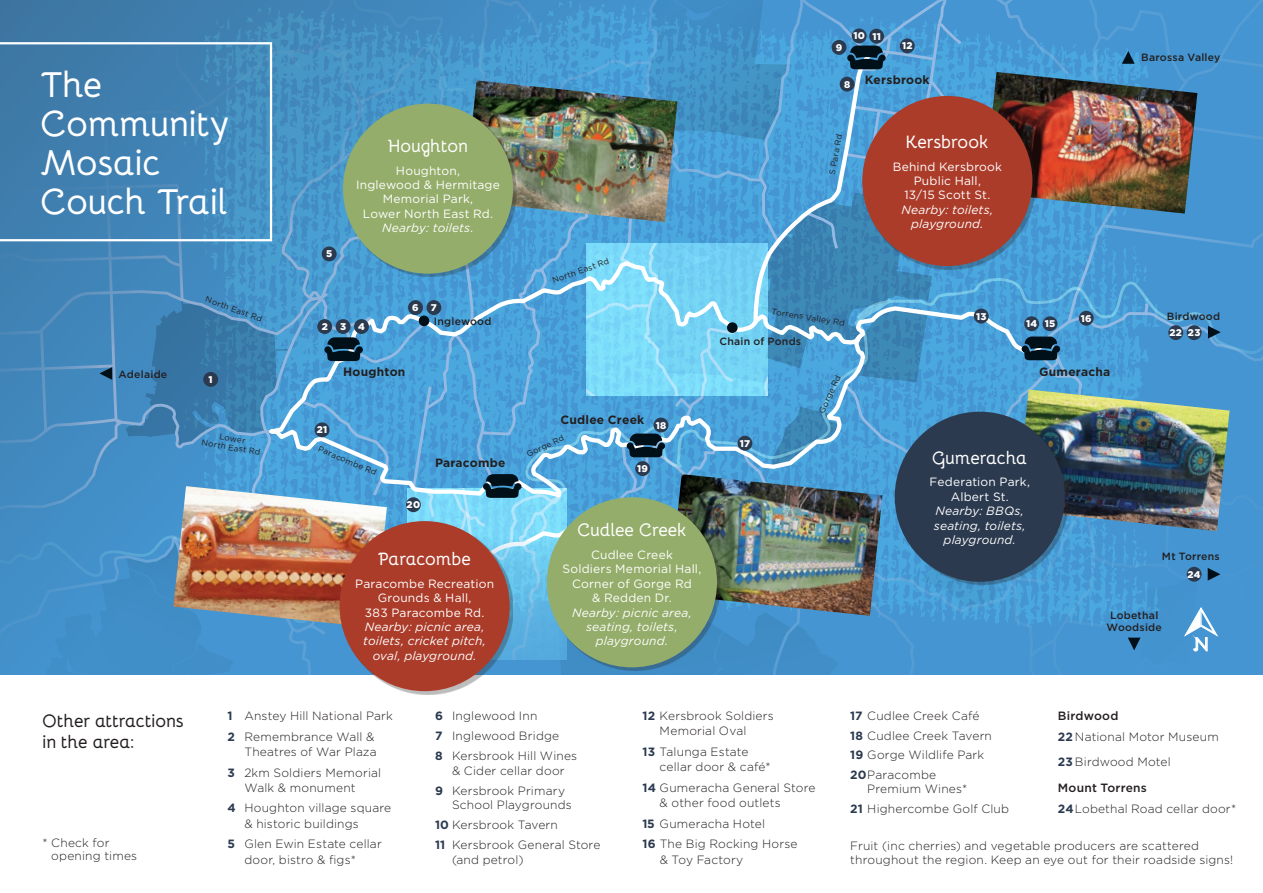
<style>
.page{position:relative;width:1263px;height:893px;background:#fff}
.page>*{position:absolute;margin:0;border:0;box-sizing:border-box;transform-origin:0 0}
.t1{font:700 36.15px/39px "Bellota";letter-spacing:-.025em;color:#fff}
.t2{font:700 19.5px "Bellota";color:#fff}
.t3{font:700 18px "Bellota";letter-spacing:-.02em;color:#fff}
.t4{font:700 18px/21.6px "Bellota";letter-spacing:-.02em;color:#231f20}
.t5{font:300 12px/20.5px "Gotham";letter-spacing:.015em;color:#231f20}
.t6{font:12px/14.4px "Gotham";letter-spacing:.015em;color:#fff;text-align:center}
.t7{font:italic 12px/14.4px "Gotham";letter-spacing:.01em;color:#fff;text-align:center}
.t8{font:700 12px "Gotham";letter-spacing:.02em;color:#231f20}
.t9{font:500 10.5px/12.6px "Gotham";letter-spacing:.02em;color:#231f20;text-align:center}
.t10{font:900 9.75px "Gotham";letter-spacing:.03em;color:#fff}
.t11{font:8.25px/9px "Gotham";color:#231f20;text-align:center}
.s1{font-weight:700;color:#2b3a4f}
.s2{font-weight:500}
</style>
<div class="page">
<div style="left:342px;top:524px;width:171px;height:170px;background:#231f20;opacity:.3"></div>
<div style="left:340px;top:521px;width:170px;height:170px;background:#ab3c2a;border-radius:50%"></div>
<img style="left:0;top:0;width:1263px;height:675px">
<p class="t10" style="left:853px;top:29px;width:29px">10 11</p>
<p class="t10" style="left:836px;top:41px;width:8px">9</p>
<p class="t10" style="left:902px;top:39px;width:12px">12</p>
<p class="t9" style="left:1141px;top:51px;width:81px">Barossa Valley</p>
<h1 class="t1" style="left:41px;top:63px;width:190px">The<br>Community<br>Mosaic<br>Couch Trail</h1>
<h3 class="t3" style="left:388px;top:131px;width:82px">Houghton</h3>
<p class="t6" style="left:356px;top:163px;width:145px">Houghton,<br>Inglewood &amp; Hermitage<br>Memorial Park,<br>Lower North East Rd.</p>
<p class="t7" style="left:382px;top:221px;width:93px">Nearby: toilets.</p>
<p class="t10" style="left:844px;top:77px;width:8px">8</p>
<p class="t8" style="left:865px;top:71px;width:66px">Kersbrook</p>
<p class="t11" style="left:827px;top:173px;width:42px;rotate:-79deg">S Para Rd</p>
<h3 class="t3" style="left:906px;top:127px;width:84px">Kersbrook</h3>
<p class="t6" style="left:893px;top:159px;width:111px">Behind Kersbrook<br>Public Hall,<br>13/15 Scott St.</p>
<p class="t7" style="left:901px;top:202px;width:93px">Nearby: toilets, playground.</p>
<p class="t10" style="left:326px;top:247px;width:8px">5</p>
<p class="t11" style="left:551px;top:276px;width:61px;rotate:-19deg">North East Rd</p>
<p class="t11" style="left:208px;top:294px;width:61px;rotate:20deg">North East Rd</p>
<p class="t10" style="left:412px;top:301px;width:8px">6</p>
<p class="t10" style="left:431px;top:301px;width:7px">7</p>
<p class="t11" style="left:773px;top:306px;width:76px;rotate:10deg">Torrens Valley Rd</p>
<p class="t10" style="left:976px;top:309px;width:12px">13</p>
<p class="t9" style="left:434px;top:315px;width:59px">Inglewood</p>
<p class="t10" style="left:322px;top:320px;width:8px">2</p>
<p class="t10" style="left:1026px;top:317px;width:13px">14</p>
<p class="t10" style="left:340px;top:320px;width:8px">3</p>
<p class="t10" style="left:1045px;top:317px;width:12px">15</p>
<p class="t10" style="left:358px;top:320px;width:8px">4</p>
<p class="t9" style="left:719px;top:334px;width:83px">Chain of Ponds</p>
<p class="t10" style="left:1081px;top:311px;width:12px">16</p>
<p class="t9" style="left:1167px;top:309px;width:55px">Birdwood</p>
<p class="t10" style="left:1169px;top:326px;width:14px">22</p>
<p class="t10" style="left:1188px;top:326px;width:14px">23</p>
<p class="t9" style="left:119px;top:368px;width:50px">Adelaide</p>
<p class="t10" style="left:209px;top:373px;width:6px">1</p>
<p class="t8" style="left:343px;top:364px;width:64px">Houghton</p>
<p class="t11" style="left:817px;top:410px;width:42px;rotate:-65deg">Gorge Rd</p>
<p class="t8" style="left:1039px;top:364px;width:73px">Gumeracha</p>
<p class="t11" style="left:204px;top:428px;width:61px;rotate:10deg">Lower<br>North East Rd</p>
<p class="t10" style="left:317px;top:423px;width:12px">21</p>
<p class="t11" style="left:321px;top:444px;width:64px;rotate:23deg">Paracombe Rd</p>
<p class="t10" style="left:407px;top:498px;width:15px">20</p>
<p class="t8" style="left:435px;top:454px;width:72px">Paracombe</p>
<h3 class="t3" style="left:378px;top:544px;width:95px">Paracombe</h3>
<p class="t6" style="left:355px;top:576px;width:140px">Paracombe Recreation<br>Grounds &amp; Hall,<br>383 Paracombe Rd.</p>
<p class="t7" style="left:363px;top:619px;width:124px">Nearby: picnic area, toilets, cricket pitch, oval, playground.</p>
<p class="t8" style="left:560px;top:412px;width:85px">Cudlee Creek</p>
<p class="t11" style="left:525px;top:450px;width:42px;rotate:-26deg">Gorge Rd</p>
<p class="t10" style="left:637px;top:462px;width:12px">19</p>
<p class="t10" style="left:656px;top:418px;width:12px">18</p>
<h3 class="t3" style="left:577px;top:516px;width:111px">Cudlee Creek</h3>
<p class="t6" style="left:563px;top:547px;width:140px">Cudlee Creek<br>Soldiers Memorial Hall,<br>Corner of Gorge Rd<br>&amp; Redden Dr.</p>
<p class="t7" style="left:572px;top:605px;width:121px">Nearby: picnic area, seating, toilets, playground.</p>
<p class="t10" style="left:740px;top:437px;width:12px">17</p>
<h3 class="t3" style="left:932px;top:443px;width:97px">Gumeracha</h3>
<p class="t6" style="left:929px;top:475px;width:102px">Federation Park,<br>Albert St.</p>
<p class="t7" style="left:934px;top:503px;width:93px">Nearby: BBQs, seating, toilets, playground.</p>
<p class="t9" style="left:1162px;top:550px;width:59px">Mt Torrens</p>
<p class="t9" style="left:1106px;top:609px;width:57px">Lobethal<br>Woodside</p>
<p class="t10" style="left:1187px;top:568px;width:15px">24</p>
<h2 class="t2" style="left:1193px;top:629px;width:17px">N</h2>
<h3 class="t4" style="left:43px;top:708px;width:143px">Other attractions in the area:</h3>
<p class="t5" style="left:51px;top:835px;width:87px;line-height:13.5px;text-indent:-9px">* Check for opening times</p>
<p class="t5" style="left:227px;top:705px;width:167px"><span class="s1">1</span> Anstey Hill National Park<br><span class="s1">2</span> Remembrance Wall &amp;</p>
<p class="t5" style="left:227px;top:741px;width:155px;text-indent:17px">Theatres of War Plaza<br><span class="s1">3</span> 2km Soldiers Memorial</p>
<p class="t5" style="left:227px;top:777px;width:165px;text-indent:17px">Walk &amp; monument<br><span class="s1">4</span> Houghton village square</p>
<p class="t5" style="left:227px;top:813px;width:156px;text-align:center">&amp; historic buildings<br><span class="s1">5</span> Glen Ewin Estate cellar</p>
<p class="t5" style="left:244px;top:849px;width:113px">door, bistro &amp; figs*</p>
<p class="t5" style="left:435px;top:705px;width:144px;line-height:20px"><span class="s1">6</span> Inglewood Inn<br><span class="s1">7</span> Inglewood Bridge<br><span class="s1">8</span> Kersbrook Hill Wines</p>
<p class="t5" style="left:435px;top:760px;width:132px;line-height:20px;text-align:right">&amp; Cider cellar door<br><span class="s1">9</span> Kersbrook Primary</p>
<p class="t5" style="left:435px;top:795px;width:167px;line-height:20px;text-indent:17px">School Playgrounds<br><span class="s1">10</span> Kersbrook Tavern<br><span class="s1">11</span> Kersbrook General Store</p>
<p class="t5" style="left:452px;top:849px;width:73px">(and petrol)</p>
<p class="t5" style="left:660px;top:708px;width:116px;line-height:15.3px;text-indent:-17px"><span class="s1">12</span> Kersbrook Soldiers<br>Memorial Oval</p>
<p class="t5" style="left:660px;top:744px;width:112px;line-height:15.3px;text-indent:-17px"><span class="s1">13</span> Talunga Estate cellar door &amp; café*</p>
<p class="t5" style="left:660px;top:780px;width:157px;line-height:15.3px;text-indent:-17px"><span class="s1">14</span> Gumeracha General Store &amp; other food outlets</p>
<p class="t5" style="left:643px;top:813px;width:156px"><span class="s1">15</span> Gumeracha Hotel<br><span class="s1">16</span> The Big Rocking Horse</p>
<p class="t5" style="left:660px;top:849px;width:85px">&amp; Toy Factory</p>
<p class="t5" style="left:850px;top:706px;width:143px;line-height:19.6px"><span class="s1">17</span> Cudlee Creek Café<br><span class="s1">18</span> Cudlee Creek Tavern<br><span class="s1">19</span> Gorge Wildlife Park<br><span class="s1">20</span>Paracombe</p>
<p class="t5" style="left:850px;top:779px;width:160px;line-height:19.6px;text-indent:17px">Premium Wines*<br><span class="s1">21</span> Highercombe Golf Club</p>
<p class="t5" style="left:850px;top:839px;width:384px;line-height:13.5px">Fruit (inc cherries) and vegetable producers are scattered throughout the region. Keep an eye out for their roadside signs!</p>
<p class="t5" style="left:1058px;top:705px;width:162px"><span class="s2">Birdwood<br></span><span class="s1">22</span>National Motor Museum</p>
<p class="t5" style="left:1058px;top:749px;width:114px;line-height:25.8px"><span class="s1">23</span> Birdwood Motel<br><span class="s2">Mount Torrens</span></p>
<p class="t5" style="left:1058px;top:798px;width:180px"><span class="s1">24</span>Lobethal Road cellar door*</p>
</div>
